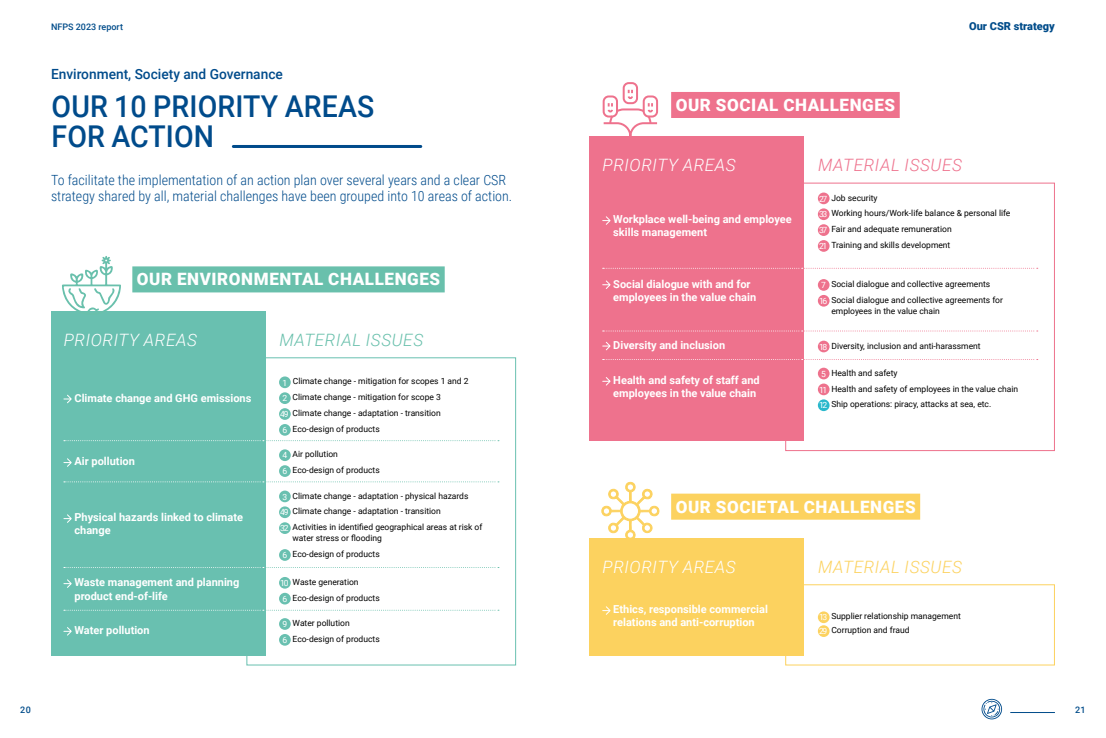
<style>
.page{position:relative;width:1106px;height:738px;background:#fff}
.page>*{position:absolute;margin:0;border:0;box-sizing:border-box;transform-origin:0 0}
.t1{font:500 30px/30px "Roboto";letter-spacing:.005em;color:#004b8b;scale:.95 1}
.t2{font:900 17px "Roboto";letter-spacing:.035em;color:#fff}
.t3{font:italic 300 17px "Roboto";letter-spacing:.035em;color:#fff}
.t4{font:italic 300 17px "Roboto";letter-spacing:.035em;color:#69c0ac}
.t5{font:italic 300 17px "Roboto";letter-spacing:.035em;color:#ee728d}
.t6{font:italic 300 17px "Roboto";letter-spacing:.035em;color:#fcd25f}
.t7{font:300 14px/16px "Roboto Condensed";color:#004b8b}
.t8{font:500 14px "Roboto";color:#004b8b}
.t9{font:700 11px/13px "Roboto";color:#fff}
.t10{font:900 11px "Roboto";color:#004c8a}
.t11{font:500 9px "Roboto";color:#004c8a}
.t12{font:8.5px/15.8px "Roboto";color:#000}
.s1{color:#fff}
</style>
<div class="page">
<svg style="left:981px;top:698px;width:21px;height:20px"></svg>
<hr style="left:1010px;top:711px;width:44px;height:1px;background:#004c8a">
<hr style="left:233px;top:145px;width:188px;height:3px;background:#004b8b">
<div style="left:246px;top:357px;width:270px;height:308px;border:1px solid #69c0b0"></div>
<div style="left:51px;top:311px;width:214px;height:343px;background:#69c0b0"></div>
<svg style="left:63px;top:394px;width:9px;height:10px"></svg>
<div style="left:279px;top:376px;width:12px;height:12px;background:#69c0b0;border-radius:50%"></div>
<div style="left:279px;top:392px;width:12px;height:11px;background:#69c0b0;border-radius:50%"></div>
<div style="left:279px;top:408px;width:12px;height:11px;background:#69c0b0;border-radius:50%"></div>
<div style="left:279px;top:423px;width:12px;height:12px;background:#69c0b0;border-radius:50%"></div>
<div style="left:279px;top:449px;width:12px;height:11px;background:#69c0b0;border-radius:50%"></div>
<div style="left:279px;top:465px;width:12px;height:11px;background:#69c0b0;border-radius:50%"></div>
<div style="left:279px;top:490px;width:12px;height:12px;background:#69c0b0;border-radius:50%"></div>
<div style="left:279px;top:506px;width:12px;height:11px;background:#69c0b0;border-radius:50%"></div>
<div style="left:279px;top:522px;width:12px;height:11px;background:#69c0b0;border-radius:50%"></div>
<div style="left:279px;top:548px;width:12px;height:12px;background:#69c0b0;border-radius:50%"></div>
<div style="left:279px;top:576px;width:12px;height:12px;background:#69c0b0;border-radius:50%"></div>
<div style="left:279px;top:592px;width:12px;height:12px;background:#69c0b0;border-radius:50%"></div>
<div style="left:279px;top:617px;width:12px;height:12px;background:#69c0b0;border-radius:50%"></div>
<div style="left:279px;top:633px;width:12px;height:12px;background:#69c0b0;border-radius:50%"></div>
<svg style="left:62px;top:256px;width:59px;height:55px"></svg>
<div style="left:132px;top:266px;width:313px;height:26px;background:#69c0ac"></div>
<svg style="left:63px;top:458px;width:9px;height:9px"></svg>
<svg style="left:63px;top:514px;width:9px;height:9px"></svg>
<svg style="left:63px;top:579px;width:9px;height:9px"></svg>
<svg style="left:63px;top:627px;width:9px;height:9px"></svg>
<svg style="left:64px;top:440px;width:435px;height:1px"></svg>
<svg style="left:64px;top:481px;width:435px;height:1px"></svg>
<svg style="left:64px;top:609px;width:435px;height:1px"></svg>
<div style="left:590px;top:136px;width:214px;height:304px;background:#ee728d"></div>
<svg style="left:602px;top:216px;width:9px;height:9px"></svg>
<div style="left:818px;top:192px;width:11px;height:12px;background:#ee728d;border-radius:50%"></div>
<div style="left:818px;top:208px;width:11px;height:12px;background:#ee728d;border-radius:50%"></div>
<div style="left:818px;top:224px;width:11px;height:12px;background:#ee728d;border-radius:50%"></div>
<div style="left:818px;top:240px;width:11px;height:11px;background:#ee728d;border-radius:50%"></div>
<div style="left:818px;top:279px;width:11px;height:11px;background:#ee728d;border-radius:50%"></div>
<div style="left:818px;top:295px;width:11px;height:11px;background:#ee728d;border-radius:50%"></div>
<svg style="left:602px;top:82px;width:57px;height:54px"></svg>
<div style="left:671px;top:92px;width:228px;height:26px;background:#ee728d"></div>
<svg style="left:602px;top:280px;width:9px;height:9px"></svg>
<svg style="left:602px;top:267px;width:432px;height:1px"></svg>
<svg style="left:602px;top:330px;width:435px;height:1px"></svg>
<div style="left:590px;top:537px;width:214px;height:117px;background:#fcd25f"></div>
<svg style="left:600px;top:340px;width:437px;height:297px"></svg>
<div style="left:671px;top:493px;width:249px;height:26px;background:#fcd25f"></div>
<p class="t11" style="left:51px;top:20px;width:73px">NFPS 2023 report</p>
<p class="t10" style="left:969px;top:18px;width:87px">Our CSR strategy</p>
<h3 class="t8" style="left:51px;top:64px;width:233px">Environment, Society and Governance</h3>
<h1 class="t1" style="left:52px;top:90px;width:341px">OUR 10 PRIORITY AREAS<br>FOR ACTION</h1>
<h3 class="t7" style="left:51px;top:171px;width:462px">To facilitate the implementation of an action plan over several years and a clear CSR strategy shared by all, material challenges have been grouped into 10 areas of action.</h3>
<h2 class="t2" style="left:137px;top:267px;width:305px">OUR ENVIRONMENTAL CHALLENGES</h2>
<h2 class="t3" style="left:64px;top:327px;width:135px">PRIORITY AREAS</h2>
<h2 class="t4" style="left:279px;top:327px;width:145px">MATERIAL ISSUES</h2>
<p class="t9" style="left:74px;top:391px;width:178px">Climate change and GHG emissions</p>
<p class="t9" style="left:74px;top:454px;width:62px">Air pollution</p>
<p class="t9" style="left:74px;top:510px;width:170px">Physical hazards linked to climate change</p>
<p class="t9" style="left:74px;top:575px;width:166px">Waste management and planning product end-of-life</p>
<p class="t9" style="left:74px;top:623px;width:77px">Water pollution</p>
<p class="t12" style="left:280px;top:373px;width:190px"><span class="s1">1</span> Climate change - mitigation for scopes 1 and 2<br><span class="s1">2</span> Climate change - mitigation for scope 3<br><span class="s1">49</span> Climate change - adaptation - transition<br><span class="s1">6</span> Eco-design of products</p>
<p class="t12" style="left:282px;top:446px;width:99px"><span class="s1">4</span> Air pollution<br><span class="s1">6</span> Eco-design of products</p>
<p class="t12" style="left:280px;top:487px;width:204px"><span class="s1">3</span> Climate change - adaptation - physical hazards<br><span class="s1">49</span> Climate change - adaptation - transition<br><span class="s1">32</span> Activities in identified geographical areas at risk of</p>
<p class="t12" style="left:282px;top:529px;width:101px;text-align:right">water stress or flooding<br><span class="s1">6</span> Eco-design of products</p>
<p class="t12" style="left:280px;top:573px;width:101px"><span class="s1">10</span> Waste generation<br><span class="s1">6</span> Eco-design of products</p>
<p class="t12" style="left:282px;top:614px;width:99px"><span class="s1">9</span> Water pollution<br><span class="s1">6</span> Eco-design of products</p>
<h2 class="t2" style="left:675px;top:93px;width:221px">OUR SOCIAL CHALLENGES</h2>
<h2 class="t3" style="left:602px;top:153px;width:135px">PRIORITY AREAS</h2>
<h2 class="t5" style="left:818px;top:153px;width:145px">MATERIAL ISSUES</h2>
<p class="t9" style="left:613px;top:212px;width:180px">Workplace well-being and employee skills management</p>
<p class="t9" style="left:613px;top:276px;width:144px">Social dialogue with and for employees in the value chain</p>
<p class="t9" style="left:613px;top:338px;width:113px">Diversity and inclusion</p>
<p class="t9" style="left:613px;top:373px;width:148px">Health and safety of staff and employees in the value chain</p>
<p class="t12" style="left:819px;top:189px;width:193px"><span class="s1">27</span> Job security<br><span class="s1">33</span> Working hours/Work-life balance &amp; personal life <span class="s1">37</span> Fair and adequate remuneration<br><span class="s1">21</span> Training and skills development</p>
<p class="t12" style="left:819px;top:275px;width:185px"><span class="s1">7</span> Social dialogue and collective agreements<br><span class="s1">16</span> Social dialogue and collective agreements for</p>
<p class="t12" style="left:831px;top:302px;width:110px">employees in the value chain</p>
<p class="t12" style="left:819px;top:337px;width:163px"><span class="s1">18</span> Diversity, inclusion and anti-harassment</p>
<p class="t12" style="left:819px;top:364px;width:200px"><span class="s1">5</span> Health and safety<br><span class="s1">11</span> Health and safety of employees in the value chain<br><span class="s1">12</span> Ship operations: piracy, attacks at sea, etc.</p>
<h2 class="t2" style="left:675px;top:494px;width:241px">OUR SOCIETAL CHALLENGES</h2>
<h2 class="t3" style="left:602px;top:554px;width:135px">PRIORITY AREAS</h2>
<h2 class="t6" style="left:818px;top:554px;width:145px">MATERIAL ISSUES</h2>
<p class="t9" style="left:613px;top:602px;width:156px">Ethics, responsible commercial relations and anti-corruption</p>
<p class="t12" style="left:819px;top:608px;width:143px;line-height:13.8px"><span class="s1">13</span> Supplier relationship management<br><span class="s1">29</span> Corruption and fraud</p>
<p class="t11" style="left:20px;top:703px;width:12px">20</p>
<p class="t11" style="left:1075px;top:703px;width:12px">21</p>
</div>
